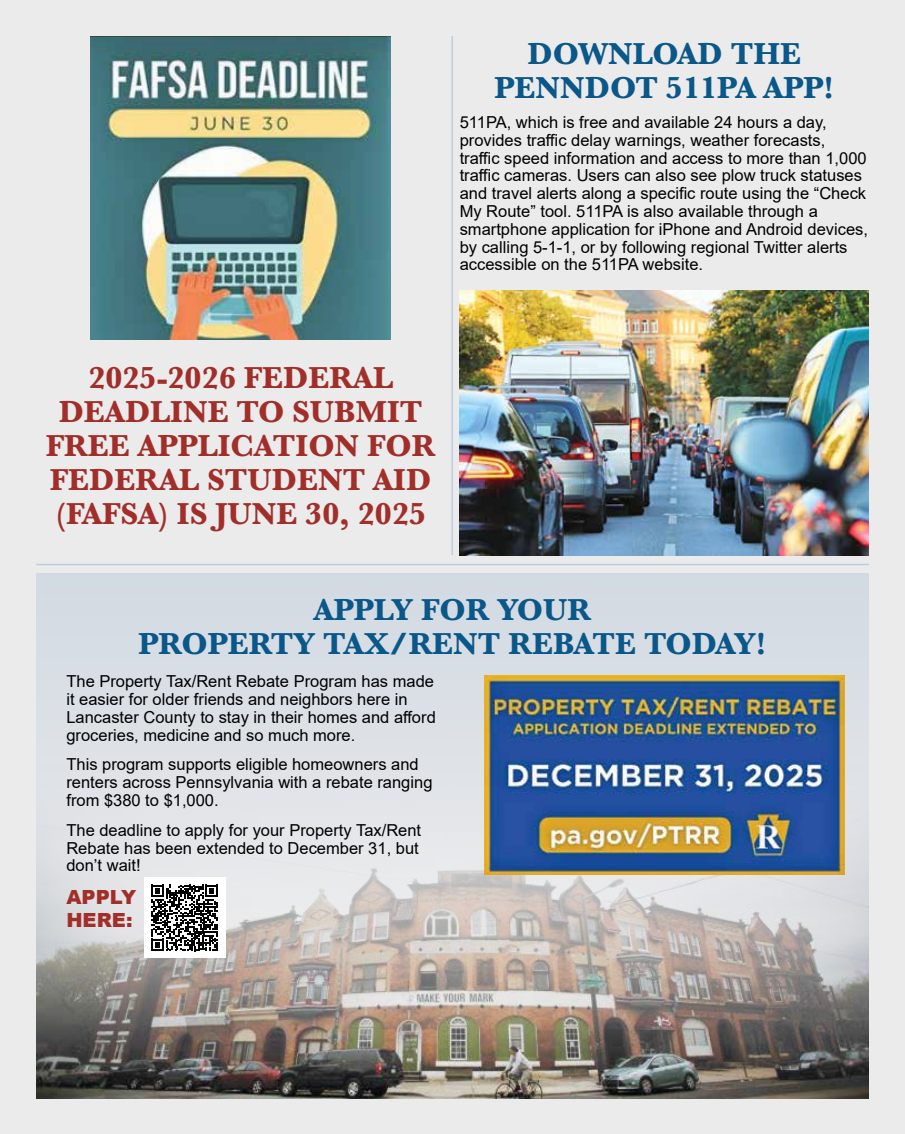
<style>
.page{position:relative;width:905px;height:1134px;background:#fff}
.page>*{position:absolute;margin:0;border:0;box-sizing:border-box;transform-origin:0 0}
.t1{font:700 31.5px/34px "Baskerville";color:#a22e2a;text-align:center}
.t2{font:700 31.5px/34px "Baskerville";color:#0a5789;text-align:center}
.t3{font:900 19.5px/22.5px "Arial";color:#a22e2a}
.t4{font:16.5px/17.9px "Arial";color:#000}
</style>
<div class="page">
<div style="left:0;top:0;width:904px;height:1134px;background:#ebebec"></div>
<div style="left:36px;top:574px;width:832px;height:355px;background:#d7dde4"></div>
<img style="left:36px;top:763px;width:832px;height:335px">
<hr style="left:451px;top:36px;width:2px;height:519px;background:#beccdb">
<hr style="left:36px;top:564px;width:833px;height:1px;background:#beccdb">
<img style="left:90px;top:36px;width:301px;height:303px">
<img style="left:484px;top:675px;width:360px;height:199px">
<div style="left:144px;top:878px;width:81px;height:80px;background:#fff"></div>
<svg style="left:151px;top:885px;width:67px;height:66px"></svg>
<img style="left:459px;top:290px;width:409px;height:265px">
<h1 class="t2" style="left:494px;top:37px;width:341px">DOWNLOAD THE<br>PENNDOT 511PA APP!</h1>
<p class="t4" style="left:459px;top:113px;width:410px">511PA, which is free and available 24 hours a day, provides traffic delay warnings, weather forecasts, traffic speed information and access to more than 1,000 traffic cameras. Users can also see plow truck statuses and travel alerts along a specific route using the “Check My Route” tool. 511PA is also available through a smartphone application for iPhone and Android devices, by calling 5-1-1, or by following regional Twitter alerts accessible on the 511PA website.</p>
<h1 class="t1" style="left:46px;top:361px;width:391px">2025-2026 FEDERAL<br>DEADLINE TO SUBMIT<br>FREE APPLICATION FOR<br>FEDERAL STUDENT AID (FAFSA) IS JUNE 30, 2025</h1>
<h1 class="t2" style="left:139px;top:593px;width:629px">APPLY FOR YOUR<br>PROPERTY TAX/RENT REBATE TODAY!</h1>
<p class="t4" style="left:66px;top:672px;width:371px">The Property Tax/Rent Rebate Program has made it easier for older friends and neighbors here in Lancaster County to stay in their homes and afford groceries, medicine and so much more.</p>
<p class="t4" style="left:66px;top:755px;width:367px">This program supports eligible homeowners and renters across Pennsylvania with a rebate ranging from $380 to $1,000.</p>
<p class="t4" style="left:66px;top:821px;width:356px">The deadline to apply for your Property Tax/Rent<br>Rebate has been extended to December 31, but don’t wait!</p>
<p class="t3" style="left:66px;top:886px;width:72px">APPLY<br>HERE:</p>
</div>
